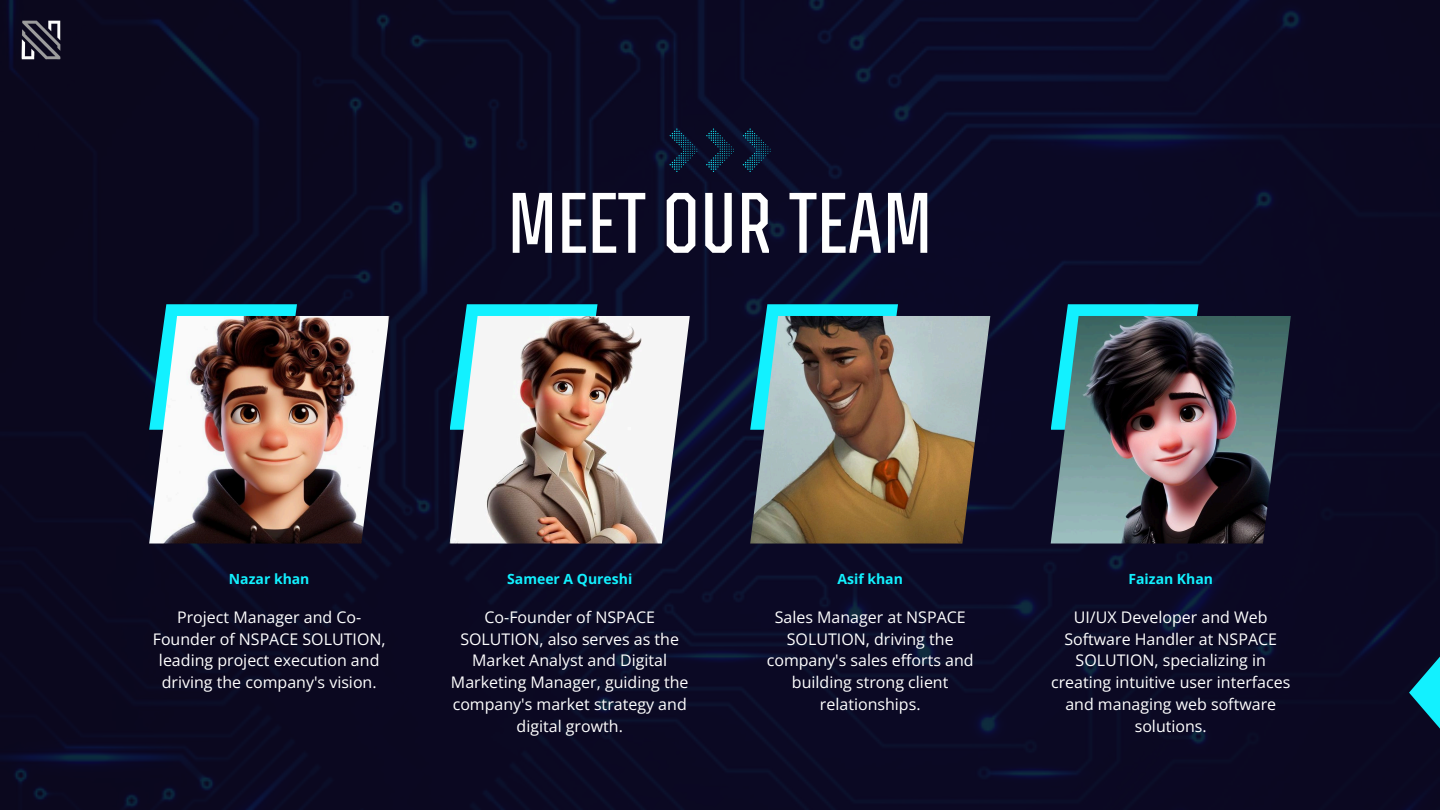
<style>
.page{position:relative;width:1440px;height:810px;background:#fff}
.page>*{position:absolute;margin:0;border:0;box-sizing:border-box;transform-origin:0 0}
.t1{font:85.6px "TT Octosquares Comp";color:#fff}
.t2{font:16px/21.8px "Open Sans";color:#fff;text-align:center}
.t3{font:700 14px "Open Sans";color:#12f1ff}
</style>
<div class="page">
<img style="left:0;top:0;width:1440px;height:810px">
<svg style="left:1409px;top:656px;width:31px;height:73px;background:#0e7a8e"></svg>
<svg style="left:149px;top:304px;width:148px;height:12px;background:#11d1e0"></svg>
<img style="left:149px;top:316px;width:240px;height:228px">
<svg style="left:450px;top:304px;width:148px;height:12px;background:#11d1e0"></svg>
<svg style="left:750px;top:304px;width:148px;height:12px;background:#11d2e2"></svg>
<svg style="left:1051px;top:304px;width:148px;height:12px;background:#11d1e1"></svg>
<img style="left:450px;top:316px;width:240px;height:228px">
<img style="left:750px;top:316px;width:240px;height:228px">
<img style="left:1051px;top:316px;width:240px;height:228px">
<svg style="left:669px;top:128px;width:28px;height:44px"></svg>
<svg style="left:706px;top:128px;width:28px;height:44px"></svg>
<svg style="left:743px;top:128px;width:27px;height:44px"></svg>
<img style="left:0;top:0;width:81px;height:81px">
<h1 class="t1" style="left:508px;top:163px;width:426px">MEET OUR TEAM</h1>
<p class="t3" style="left:229px;top:569px;width:82px">Nazar khan</p>
<p class="t2" style="left:153px;top:606px;width:234px">Project Manager and Co-<br>Founder of NSPACE SOLUTION, leading project execution and driving the company's vision.</p>
<p class="t3" style="left:507px;top:569px;width:127px">Sameer A Qureshi</p>
<p class="t2" style="left:451px;top:606px;width:239px">Co-Founder of NSPACE<br>SOLUTION, also serves as the<br>Market Analyst and Digital<br>Marketing Manager, guiding the company's market strategy and digital growth.</p>
<p class="t3" style="left:838px;top:569px;width:67px">Asif khan</p>
<p class="t2" style="left:767px;top:606px;width:209px">Sales Manager at NSPACE<br>SOLUTION, driving the company's sales efforts and building strong client relationships.</p>
<p class="t3" style="left:1128px;top:569px;width:86px">Faizan Khan</p>
<h2 class="t2" style="left:1051px;top:606px;width:241px">UI/UX Developer and Web<br>Software Handler at NSPACE<br>SOLUTION, specializing in creating intuitive user interfaces and managing web software solutions.</h2>
</div>
